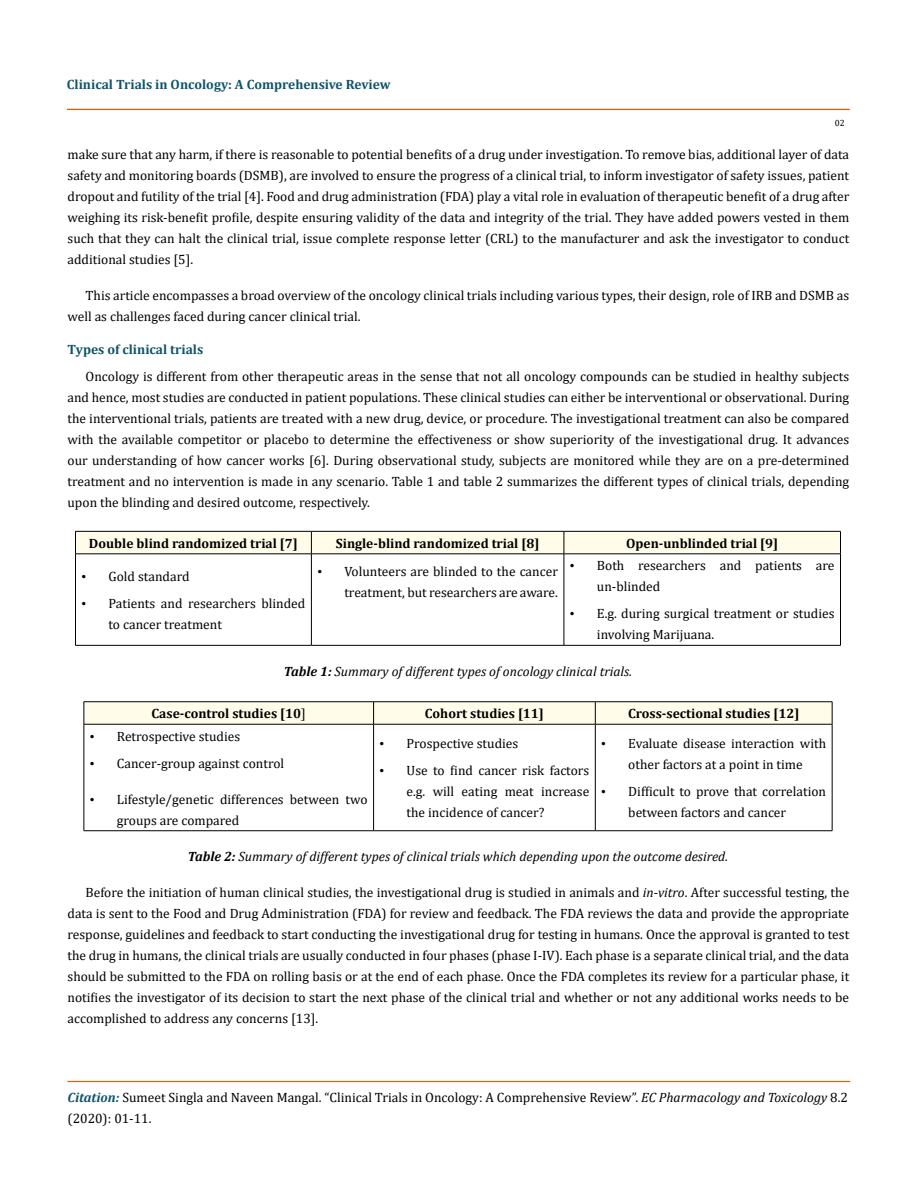
<style>
.page{position:relative;width:917px;height:1188px;background:#fff}
.page>*{position:absolute;margin:0;border:0;box-sizing:border-box;transform-origin:0 0}
.t1{font:13.5px/21px "Cambria";color:#000}
.t2{font:700 13.5px "Cambria";color:#000}
.t3{font:italic 13.5px "Cambria";color:#000}
.t4{font:700 13.5px "Cambria";color:#0e546a}
.t5{font:9px "Cambria";color:#000}
.s1{font-family:"Times New Roman"}
.s2{font-weight:700}
.s3{font-weight:400}
.s4{font-style:italic}
.s5{font-weight:700;font-style:italic;color:#0e546a}
</style>
<div class="page">
<div style="left:67px;top:109px;width:782px;height:1px;border:1px solid #e05d1a"></div>
<div style="left:68px;top:1081px;width:781px;height:1px;border:1px solid #e05d1a"></div>
<svg style="left:75px;top:531px;width:766px;height:23px;background:#ecead8"></svg>
<hr style="left:75px;top:554px;width:236px;height:1px;background:#000">
<hr style="left:75px;top:554px;width:1px;height:91px;background:#000">
<hr style="left:311px;top:554px;width:253px;height:1px;background:#000">
<hr style="left:311px;top:554px;width:1px;height:91px;background:#000">
<hr style="left:564px;top:554px;width:276px;height:1px;background:#000">
<hr style="left:563px;top:554px;width:1px;height:91px;background:#000">
<hr style="left:840px;top:554px;width:1px;height:91px;background:#000">
<hr style="left:75px;top:645px;width:236px;height:1px;background:#000">
<hr style="left:311px;top:645px;width:253px;height:1px;background:#000">
<hr style="left:564px;top:645px;width:276px;height:1px;background:#000">
<hr style="left:84px;top:701px;width:289px;height:1px;background:#000">
<hr style="left:373px;top:701px;width:222px;height:1px;background:#000">
<hr style="left:595px;top:701px;width:237px;height:1px;background:#000">
<svg style="left:84px;top:702px;width:748px;height:22px;background:#f8f6e3"></svg>
<hr style="left:84px;top:724px;width:289px;height:1px;background:#000">
<hr style="left:84px;top:724px;width:1px;height:107px;background:#000">
<hr style="left:373px;top:724px;width:222px;height:1px;background:#000">
<hr style="left:373px;top:724px;width:1px;height:107px;background:#000">
<hr style="left:595px;top:724px;width:237px;height:1px;background:#000">
<hr style="left:595px;top:724px;width:1px;height:107px;background:#000">
<hr style="left:831px;top:724px;width:1px;height:107px;background:#000">
<hr style="left:84px;top:830px;width:289px;height:1px;background:#000">
<hr style="left:373px;top:830px;width:222px;height:1px;background:#000">
<hr style="left:595px;top:830px;width:237px;height:1px;background:#000">
<p class="t4" style="left:67px;top:75px;width:325px">Clinical Trials in Oncology: A Comprehensive Review</p>
<p class="t5" style="left:834px;top:118px;width:11px">02</p>
<p class="t1" style="left:68px;top:144px;width:783px;text-align:justify">make sure that any harm, if there is reasonable to potential benefits of a drug under investigation. To remove bias, additional layer of data safety and monitoring boards (DSMB), are involved to ensure the progress of a clinical trial, to inform investigator of safety issues, patient dropout and futility of the trial [4]. Food and drug administration (FDA) play a vital role in evaluation of therapeutic benefit of a drug after weighing its risk-benefit profile, despite ensuring validity of the data and integrity of the trial. They have added powers vested in them such that they can halt the clinical trial, issue complete response letter (CRL) to the manufacturer and ask the investigator to conduct additional studies [5].</p>
<p class="t1" style="left:68px;top:285px;width:783px;text-indent:18px">This article encompasses a broad overview of the oncology clinical trials including various types, their design, role of IRB and DSMB as well as challenges faced during cancer clinical trial.</p>
<p class="t4" style="left:68px;top:340px;width:137px">Types of clinical trials</p>
<p class="t1" style="left:68px;top:366px;width:783px;text-align:justify;text-indent:18px">Oncology is different from other therapeutic areas in the sense that not all oncology compounds can be studied in healthy subjects and hence, most studies are conducted in patient populations. These clinical studies can either be interventional or observational. During the interventional trials, patients are treated with a new drug, device, or procedure. The investigational treatment can also be compared with the available competitor or placebo to determine the effectiveness or show superiority of the investigational drug. It advances our understanding of how cancer works [6]. During observational study, subjects are monitored while they are on a pre-determined treatment and no intervention is made in any scenario. Table 1 and table 2 summarizes the different types of clinical trials, depending upon the blinding and desired outcome, respectively.</p>
<p class="t2" style="left:89px;top:534px;width:210px">Double blind randomized trial [7]</p>
<p class="t2" style="left:336px;top:534px;width:205px">Single-blind randomized trial [8]</p>
<p class="t2" style="left:626px;top:534px;width:153px">Open-unblinded trial [9]</p>
<p class="t1" style="left:81px;top:566px;width:109px"><span class="s1">•</span> Gold standard</p>
<p class="t1" style="left:108px;top:593px;width:198px;text-indent:-27px"><span class="s1">•</span> Patients and researchers blinded to cancer treatment</p>
<p class="t1" style="left:317px;top:561px;width:242px;text-align:right"><span class="s1">•</span> Volunteers are blinded to the cancer treatment, but researchers are aware.</p>
<p class="t1" style="left:597px;top:555px;width:239px;text-indent:-27px"><span class="s1">•</span> Both researchers and patients are un-blinded</p>
<p class="t1" style="left:597px;top:603px;width:239px;text-indent:-27px"><span class="s1">•</span> E.g. during surgical treatment or studies involving Marijuana.</p>
<p class="t3" style="left:284px;top:661px;width:349px"><span class="s2">Table 1:</span> Summary of different types of oncology clinical trials.</p>
<p class="t2" style="left:151px;top:704px;width:156px">Case-control studies [10<span class="s3">]</span></p>
<p class="t2" style="left:425px;top:704px;width:120px">Cohort studies [11]</p>
<p class="t2" style="left:628px;top:704px;width:173px">Cross-sectional studies [12]</p>
<p class="t1" style="left:90px;top:726px;width:152px"><span class="s1">•</span> Retrospective studies</p>
<p class="t1" style="left:90px;top:753px;width:196px"><span class="s1">•</span> Cancer-group against control</p>
<p class="t1" style="left:117px;top:789px;width:252px;text-indent:-27px"><span class="s1">•</span> Lifestyle/genetic differences between two groups are compared</p>
<p class="t1" style="left:379px;top:733px;width:140px"><span class="s1">•</span> Prospective studies</p>
<p class="t1" style="left:406px;top:760px;width:184px;text-align:justify;text-indent:-27px"><span class="s1">•</span> Use to find cancer risk factors e.g. will eating meat increase the incidence of cancer?</p>
<p class="t1" style="left:601px;top:733px;width:226px;text-align:center"><span class="s1">•</span> Evaluate disease interaction with other factors at a point in time</p>
<p class="t1" style="left:628px;top:781px;width:199px;text-indent:-27px"><span class="s1">•</span> Difficult to prove that correlation between factors and cancer</p>
<p class="t3" style="left:188px;top:847px;width:541px"><span class="s2">Table 2:</span> Summary of different types of clinical trials which depending upon the outcome desired.</p>
<p class="t1" style="left:68px;top:881px;width:783px;text-align:justify;text-indent:18px">Before the initiation of human clinical studies, the investigational drug is studied in animals and <span class="s4">in-vitro</span>. After successful testing, the data is sent to the Food and Drug Administration (FDA) for review and feedback. The FDA reviews the data and provide the appropriate response, guidelines and feedback to start conducting the investigational drug for testing in humans. Once the approval is granted to test the drug in humans, the clinical trials are usually conducted in four phases (phase I-IV). Each phase is a separate clinical trial, and the data should be submitted to the FDA on rolling basis or at the end of each phase. Once the FDA completes its review for a particular phase, it notifies the investigator of its decision to start the next phase of the clinical trial and whether or not any additional works needs to be accomplished to address any concerns [13].</p>
<p class="t1" style="left:68px;top:1086px;width:781px"><span class="s5">Citation:</span> Sumeet Singla and Naveen Mangal. “Clinical Trials in Oncology: A Comprehensive Review”. <span class="s4">EC Pharmacology and Toxicology</span> 8.2 (2020): 01-11.</p>
</div>
